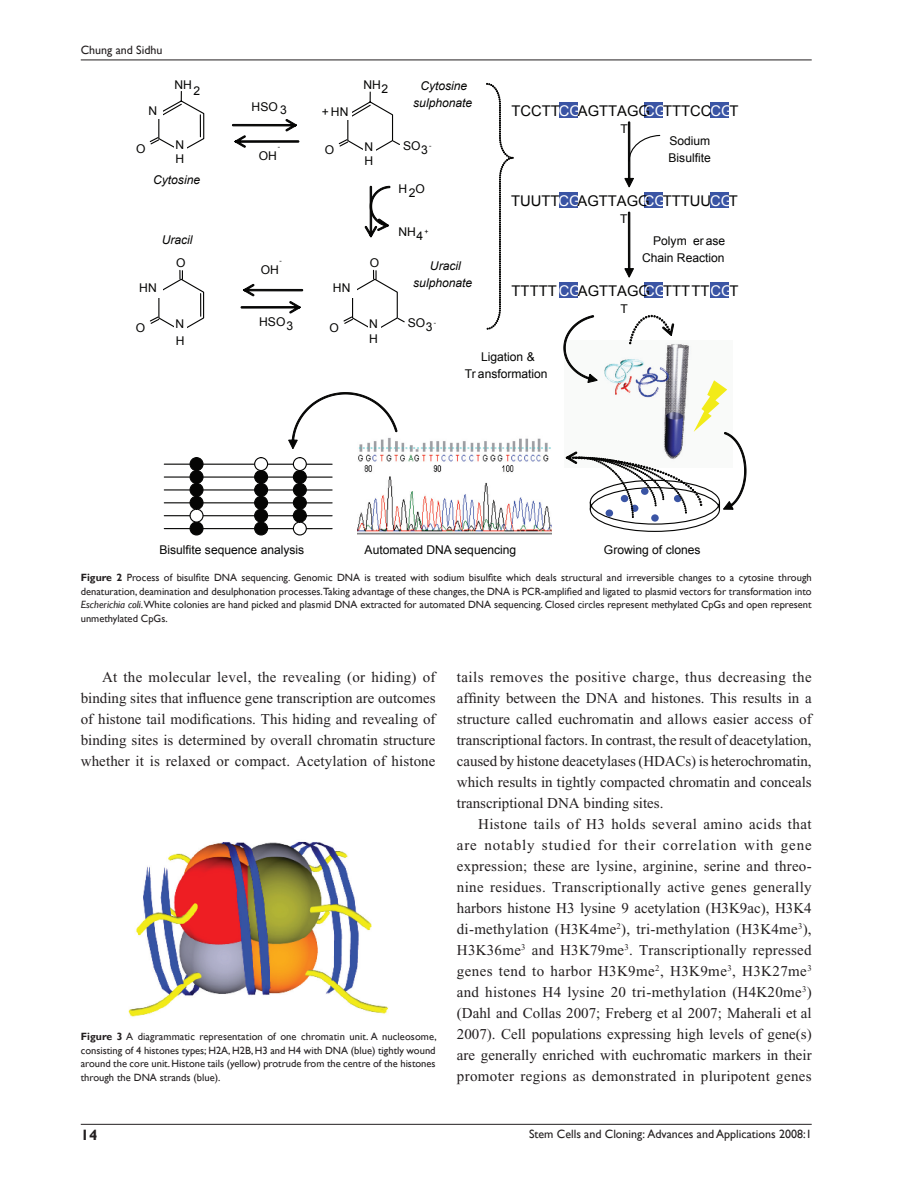
<style>
.page{position:relative;width:918px;height:1188px;background:#fff}
.page>*{position:absolute;margin:0;border:0;box-sizing:border-box;transform-origin:0 0}
.t1{font:15px/21px "Times New Roman";letter-spacing:.005em;color:#231f20;text-align:justify}
.t2{font:700 15px "Gill Sans";color:#231f20}
.t3{font:14.7px "Arial";color:#050504}
.t4{font:12px/14.4px "Arial";color:#050504}
.t5{font:12px "Gill Sans";color:#231f20}
.t6{font:italic 12px/17.1px "Arial";color:#050504;text-align:center}
.t7{font:10.5px/13.5px "Gill Sans";color:#231f20;text-align:justify}
.t8{font:7.05px "Arial";color:#050504}
.s1{color:#fff}
.s2{font-weight:700}
.s3{font-style:italic}
</style>
<div class="page">
<hr style="left:81px;top:1124px;width:731px;height:1px;background:#231f20">
<hr style="left:81px;top:60px;width:731px;height:1px;background:#231f20">
<div style="left:559px;top:102px;width:19px;height:15px;background:#3a54a4"></div>
<div style="left:644px;top:102px;width:19px;height:15px;background:#3a54a4"></div>
<div style="left:710px;top:102px;width:19px;height:15px;background:#3a54a4"></div>
<div style="left:559px;top:192px;width:18px;height:16px;background:#3a54a4"></div>
<div style="left:644px;top:192px;width:19px;height:16px;background:#3a54a4"></div>
<div style="left:710px;top:192px;width:19px;height:16px;background:#3a54a4"></div>
<div style="left:559px;top:282px;width:19px;height:16px;background:#3a54a4"></div>
<div style="left:644px;top:282px;width:19px;height:16px;background:#3a54a4"></div>
<div style="left:710px;top:282px;width:19px;height:16px;background:#3a54a4"></div>
<div style="left:190px;top:458px;width:13px;height:13px;background:#050504;border-radius:50%"></div>
<div style="left:190px;top:457px;width:14px;height:14px;border:1px solid #050504;border-radius:50%"></div>
<svg style="left:163px;top:463px;width:170px;height:67px"></svg>
<div style="left:190px;top:522px;width:13px;height:13px;background:#050504;border-radius:50%"></div>
<div style="left:190px;top:522px;width:14px;height:14px;border:1px solid #050504;border-radius:50%"></div>
<div style="left:255px;top:522px;width:13px;height:13px;background:#050504;border-radius:50%"></div>
<div style="left:254px;top:522px;width:14px;height:14px;border:1px solid #050504;border-radius:50%"></div>
<div style="left:293px;top:522px;width:13px;height:13px;background:#fff;border-radius:50%"></div>
<div style="left:293px;top:522px;width:14px;height:14px;border:1px solid #050504;border-radius:50%"></div>
<div style="left:255px;top:458px;width:13px;height:13px;background:#fff;border-radius:50%"></div>
<div style="left:254px;top:457px;width:14px;height:14px;border:1px solid #050504;border-radius:50%"></div>
<div style="left:293px;top:458px;width:13px;height:13px;background:#fff;border-radius:50%"></div>
<div style="left:293px;top:457px;width:14px;height:14px;border:1px solid #050504;border-radius:50%"></div>
<div style="left:190px;top:509px;width:13px;height:13px;background:#fff;border-radius:50%"></div>
<div style="left:190px;top:509px;width:14px;height:14px;border:1px solid #050504;border-radius:50%"></div>
<svg style="left:149px;top:91px;width:256px;height:237px"></svg>
<svg style="left:486px;top:83px;width:27px;height:246px"></svg>
<svg style="left:625px;top:122px;width:36px;height:65px"></svg>
<svg style="left:625px;top:212px;width:9px;height:65px"></svg>
<svg style="left:564px;top:315px;width:182px;height:217px"></svg>
<svg style="left:289px;top:392px;width:108px;height:57px"></svg>
<img style="left:358px;top:434px;width:194px;height:101px">
<img style="left:128px;top:841px;width:260px;height:176px">
<p class="t5" style="left:81px;top:43px;width:83px">Chung and Sidhu</p>
<p class="t4" style="left:148px;top:104px;width:10px">N</p>
<p class="t4" style="left:136px;top:141px;width:11px">O</p>
<p class="t4" style="left:174px;top:78px;width:27px">NH2</p>
<p class="t4" style="left:176px;top:138px;width:10px">N<br>H</p>
<p class="t4" style="left:252px;top:100px;width:37px">HSO 3</p>
<p class="t4" style="left:259px;top:149px;width:20px">OH</p>
<p class="t8" style="left:278px;top:142px;width:4px">-</p>
<p class="t4" style="left:322px;top:104px;width:28px">+HN</p>
<p class="t4" style="left:325px;top:143px;width:11px">O</p>
<p class="t4" style="left:363px;top:78px;width:26px">NH2</p>
<p class="t6" style="left:413px;top:77px;width:61px">Cytosine sulphonate</p>
<p class="t4" style="left:364px;top:140px;width:10px">N<br>H</p>
<p class="t4" style="left:403px;top:138px;width:26px">SO3</p>
<p class="t8" style="left:429px;top:141px;width:4px">-</p>
<p class="t3" style="left:512px;top:102px;width:228px">TCCTT<span class="s1">CG</span>AGTTAGG<span class="s1">CG</span>TTTCC<span class="s1">CG</span>T</p>
<p class="t4" style="left:621px;top:122px;width:9px">T</p>
<p class="t4" style="left:669px;top:132px;width:44px;line-height:17.1px">Sodium<br>Bisulfite</p>
<p class="t6" style="left:153px;top:171px;width:48px">Cytosine</p>
<p class="t6" style="left:162px;top:231px;width:32px">Uracil</p>
<p class="t4" style="left:139px;top:280px;width:19px">HN</p>
<p class="t4" style="left:176px;top:255px;width:11px">O</p>
<p class="t8" style="left:280px;top:257px;width:4px">-</p>
<p class="t4" style="left:261px;top:263px;width:20px">OH</p>
<p class="t4" style="left:333px;top:280px;width:19px">HN</p>
<p class="t4" style="left:370px;top:255px;width:11px">O</p>
<p class="t4" style="left:398px;top:181px;width:28px">H2O</p>
<p class="t4" style="left:398px;top:224px;width:26px">NH4</p>
<p class="t8" style="left:424px;top:227px;width:6px">+</p>
<p class="t6" style="left:413px;top:258px;width:61px">Uracil sulphonate</p>
<p class="t3" style="left:511px;top:193px;width:228px">TUUTT<span class="s1">CG</span>AGTTAGG<span class="s1">CG</span>TTTUU<span class="s1">CG</span>T</p>
<p class="t4" style="left:620px;top:212px;width:9px">T</p>
<p class="t4" style="left:642px;top:232px;width:85px;line-height:17.1px;text-align:right">Polym er ase<br>Chain Reaction</p>
<p class="t3" style="left:512px;top:283px;width:228px">TTTTT <span class="s1">CG</span>AGTTAGG<span class="s1">CG</span>TTTTT<span class="s1">CG</span>T</p>
<p class="t4" style="left:621px;top:302px;width:9px">T</p>
<p class="t4" style="left:136px;top:320px;width:11px">O</p>
<p class="t4" style="left:176px;top:316px;width:11px;line-height:16.6px">N<br>H</p>
<p class="t4" style="left:259px;top:314px;width:35px">HSO3</p>
<p class="t4" style="left:330px;top:320px;width:11px">O</p>
<p class="t4" style="left:369px;top:317px;width:10px">N<br>H</p>
<p class="t4" style="left:408px;top:316px;width:26px">SO3</p>
<p class="t8" style="left:434px;top:319px;width:4px">-</p>
<p class="t4" style="left:465px;top:348px;width:84px;line-height:17.1px;text-align:center">Ligation &amp;<br>Tr ansformation</p>
<p class="t4" style="left:159px;top:542px;width:146px">Bisulfite sequence analysis</p>
<p class="t4" style="left:365px;top:542px;width:153px">Automated DNA sequencing</p>
<p class="t4" style="left:604px;top:542px;width:98px">Growing of clones</p>
<p class="t7" style="left:81px;top:571px;width:733px"><span class="s2">Figure 2</span> Process of bisulfite DNA sequencing. Genomic DNA is treated with sodium bisulfite which deals structural and irreversible changes to a cytosine through denaturation, deamination and desulphonation processes.Taking advantage of these changes, the DNA is PCR-amplified and ligated to plasmid vectors for transformation into <span class="s3">Escherichia coli</span>.White colonies are hand picked and plasmid DNA extracted for automated DNA sequencing. Closed circles represent methylated CpGs and open represent unmethylated CpGs.</p>
<p class="t1" style="left:81px;top:668px;width:356px;text-indent:21px">At the molecular level, the revealing (or hiding) of binding sites that influence gene transcription are outcomes of histone tail modifications. This hiding and revealing of binding sites is determined by overall chromatin structure whether it is relaxed or compact. Acetylation of histone</p>
<p class="t1" style="left:457px;top:668px;width:356px">tails removes the positive charge, thus decreasing the affinity between the DNA and histones. This results in a structure called euchromatin and allows easier access of transcriptional factors. In contrast, the result of deacetylation, caused by histone deacetylases (HDACs) is heterochromatin, which results in tightly compacted chromatin and conceals transcriptional DNA binding sites.</p>
<p class="t1" style="left:457px;top:815px;width:356px;text-indent:21px">Histone tails of H3 holds several amino acids that are notably studied for their correlation with gene expression; these are lysine, arginine, serine and threo&shy;nine residues. Transcriptionally active genes generally harbors histone H3 lysine 9 acetylation (H3K9ac), H3K4 di-methylation (H3K4me<sup>2</sup>), tri-methylation (H3K4me<sup>3</sup>), H3K36me<sup>3</sup> and H3K79me<sup>3</sup>. Transcriptionally repressed genes tend to harbor H3K9me<sup>2</sup>, H3K9me<sup>3</sup>, H3K27me<sup>3 </sup>and histones H4 lysine 20 tri-methylation (H4K20me<sup>3</sup>) (Dahl and Collas 2007; Freberg et al 2007; Maherali et al 2007). Cell populations expressing high levels of gene(s) are generally enriched with euchromatic markers in their promoter regions as demonstrated in pluripotent genes</p>
<p class="t7" style="left:81px;top:1030px;width:357px"><span class="s2">Figure 3</span> A diagrammatic representation of one chromatin unit. A nucleosome, consisting of 4 histones types; H2A, H2B, H3 and H4 with DNA (blue) tightly wound around the core unit. Histone tails (yellow) protrude from the centre of the histones through the DNA strands (blue).</p>
<p class="t2" style="left:81px;top:1126px;width:18px">14</p>
<p class="t5" style="left:529px;top:1126px;width:284px">Stem Cells and Cloning: Advances and Applications 2008:1</p>
</div>
